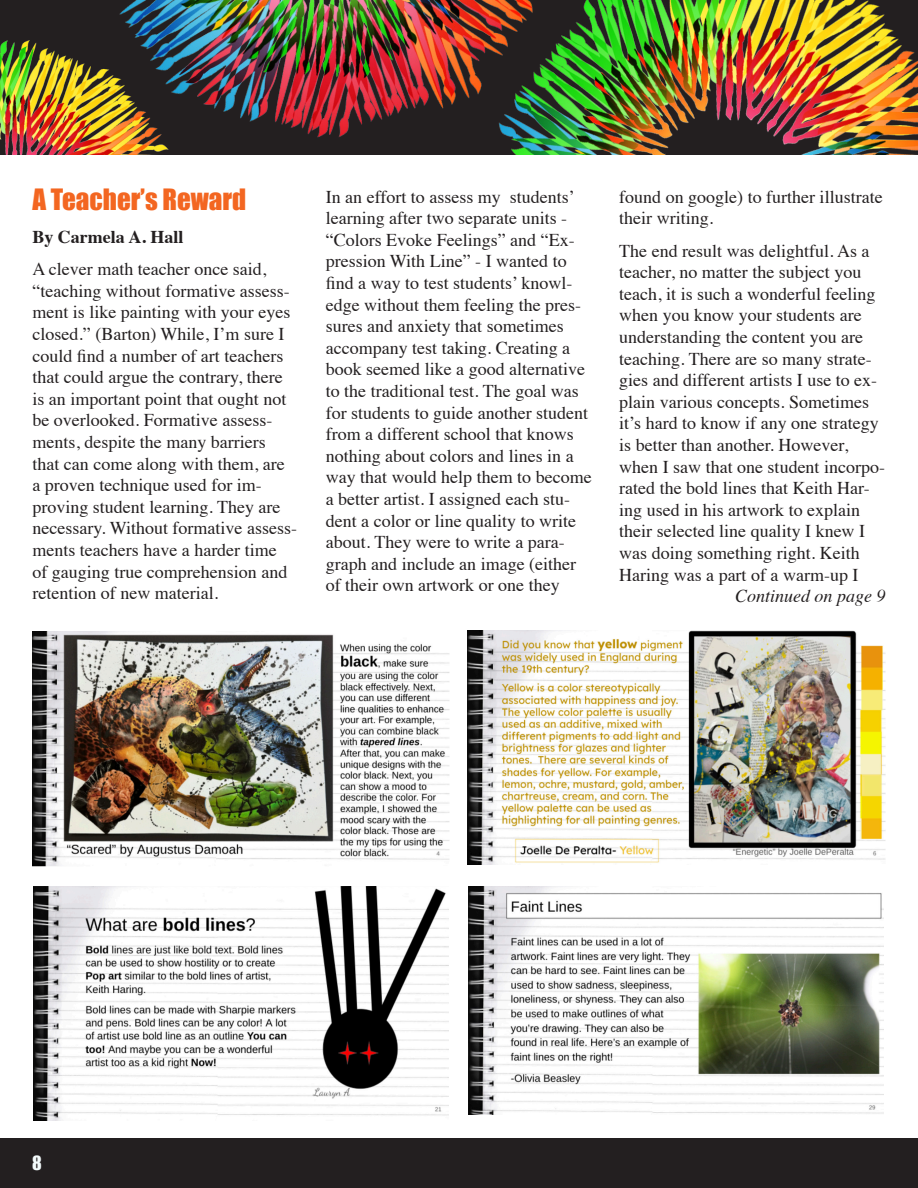
<style>
.page{position:relative;width:918px;height:1188px;background:#fff}
.page>*{position:absolute;margin:0;border:0;box-sizing:border-box;transform-origin:0 0}
.Header_After_Front_Story{font:27px "Impact";color:#f36621}
.Body_Copy{font:18px/21.6px "Times";color:#231f20}
.continued{font:italic 18px "Times";color:#231f20}
.By_Line{font:700 18px "Times";color:#231f20}
.Page_Numbers{font:18px "Impact";color:#f3fafb}
</style>
<div class="page">
<div style="left:0;top:1139px;width:918px;height:49px;background:#231f20"></div>
<div style="left:0;top:0;width:918px;height:154px;background:#231f20"></div>
<img style="left:0;top:40px;width:169px;height:114px">
<img style="left:511px;top:0;width:407px;height:154px">
<img style="left:75px;top:0;width:492px;height:145px">
<img style="left:32px;top:631px;width:417px;height:236px">
<img style="left:467px;top:631px;width:419px;height:233px">
<img style="left:33px;top:887px;width:415px;height:233px">
<img style="left:469px;top:886px;width:415px;height:228px">
<p class="Header_After_Front_Story" style="left:32px;top:179px;width:215px">A Teacher’s Reward</p>
<p class="By_Line" style="left:32px;top:219px;width:153px">By Carmela A. Hall</p>
<p class="Body_Copy" style="left:32px;top:257px;width:266px">A clever math teacher once said, “teaching without formative assess&shy;ment is like painting with your eyes closed.” (Barton) While, I’m sure I could find a number of art teachers that could argue the contrary, there is an important point that ought not be overlooked. Formative assess&shy;ments, despite the many barriers that can come along with them, are a proven technique used for im&shy;proving student learning. They are necessary. Without formative assess&shy;ments teachers have a harder time<br>of gauging true comprehension and retention of new material.</p>
<p class="Body_Copy" style="left:326px;top:184px;width:267px">In an effort to assess my students’ learning after two separate units - “Colors Evoke Feelings” and “Ex&shy;pression With Line” - I wanted to find a way to test students’ knowl&shy;edge without them feeling the pres&shy;sures and anxiety that sometimes accompany test taking. Creating a book seemed like a good alternative to the traditional test. The goal was for students to guide another student from a different school that knows nothing about colors and lines in a way that would help them to become a better artist. I assigned each stu&shy;dent a color or line quality to write about. They were to write a para&shy;graph and include an image (either of their own artwork or one they</p>
<p class="Body_Copy" style="left:619px;top:184px;width:265px">found on google) to further illustrate their writing.</p>
<p class="Body_Copy" style="left:619px;top:238px;width:267px">The end result was delightful. As a teacher, no matter the subject you teach, it is such a wonderful feeling when you know your students are understanding the content you are teaching. There are so many strate&shy;gies and different artists I use to ex&shy;plain various concepts. Sometimes it’s hard to know if any one strategy is better than another. However, when I saw that one student incorpo&shy;rated the bold lines that Keith Har&shy;ing used in his artwork to explain their selected line quality I knew I was doing something right. Keith Haring was a part of a warm-up I</p>
<p class="continued" style="left:735px;top:580px;width:152px">Continued on page 9</p>
<p class="Page_Numbers" style="left:32px;top:1149px;width:11px">8</p>
</div>
